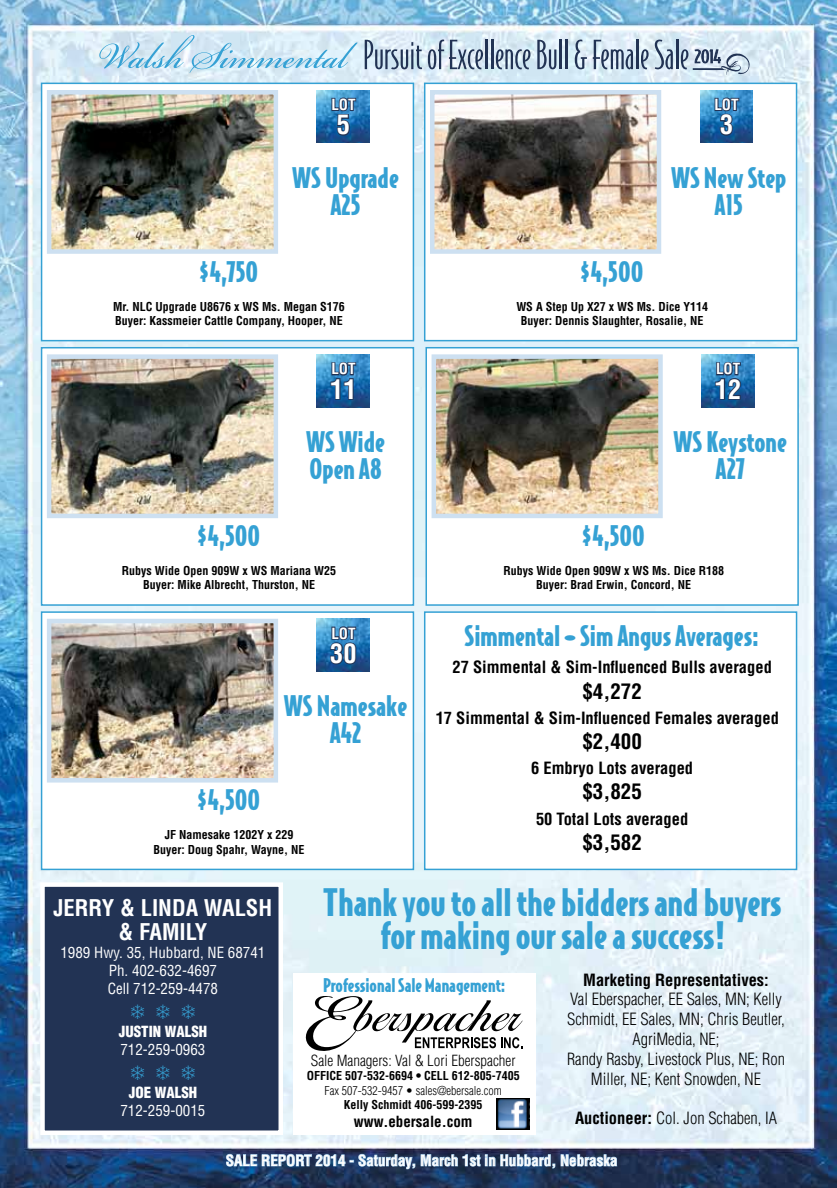
<style>
.page{position:relative;width:837px;height:1188px;background:#fff}
.page>*{position:absolute;margin:0;border:0;box-sizing:border-box;transform-origin:0 0}
.t1{font:900 36px/33px "Bodega Sans";color:#35a1d4;text-align:center}
.t2{font:900 27px/27px "Bodega Sans";color:#35a1d4;text-align:center}
.t3{font:700 condensed 26.25px "Helvetica";color:#fff}
.t4{font:700 condensed 22.5px/24px "Helvetica";color:#fff;text-align:center}
.t5{font:700 condensed 21px "Helvetica";color:#000}
.t6{font:900 18px "Bodega Sans";color:#35a1d4}
.t7{font:300 condensed 16.5px/19.8px "Helvetica";color:#000;text-align:center}
.t8{font:700 condensed 16.5px "Helvetica";color:#000}
.t9{font:condensed 15px/18px "Helvetica";color:#fff;text-align:center}
.t10{font:700 condensed 15px "Helvetica";color:#fff}
.t11{font:300 condensed 15px "Helvetica";color:#000}
.t12{font:900 condensed 15px "Helvetica";color:#fff}
.t13{font:700 condensed 15px "Helvetica";color:#000}
.t14{font:700 condensed 12px/14.4px "Helvetica";color:#000;text-align:center}
.t15{font:300 condensed 12px "Helvetica";color:#000}
.s1{font-weight:700}
</style>
<div class="page">
<img style="left:0;top:0;width:837px;height:1188px">
<svg style="left:226px;top:1148px;width:392px;height:32px"></svg>
<div style="left:41px;top:83px;width:373px;height:258px;background:#fff;border:2px solid #35a1d4"></div>
<img style="left:52px;top:95px;width:221px;height:154px">
<div style="left:47px;top:90px;width:231px;height:164px;border:4px solid #cde0f1"></div>
<img style="left:317px;top:90px;width:53px;height:53px">
<svg style="left:331px;top:97px;width:26px;height:40px"></svg>
<div style="left:424px;top:83px;width:373px;height:258px;background:#fff;border:2px solid #35a1d4"></div>
<img style="left:435px;top:95px;width:221px;height:154px">
<div style="left:430px;top:90px;width:231px;height:164px;border:4px solid #cde0f1"></div>
<img style="left:700px;top:90px;width:53px;height:53px">
<svg style="left:714px;top:97px;width:26px;height:40px"></svg>
<div style="left:41px;top:347px;width:373px;height:259px;background:#fff;border:2px solid #35a1d4"></div>
<img style="left:52px;top:359px;width:221px;height:154px">
<div style="left:47px;top:354px;width:231px;height:164px;border:4px solid #cde0f1"></div>
<img style="left:317px;top:354px;width:53px;height:53px">
<svg style="left:330px;top:361px;width:27px;height:40px"></svg>
<div style="left:424px;top:611px;width:373px;height:259px;background:#fff;border:2px solid #35a1d4"></div>
<div style="left:293px;top:973px;width:242px;height:161px;background:#fff"></div>
<svg style="left:306px;top:996px;width:217px;height:55px"></svg>
<img style="left:497px;top:1099px;width:32px;height:31px">
<div style="left:40px;top:882px;width:243px;height:253px;background:#223354;border:4px solid #fff"></div>
<svg style="left:99px;top:35px;width:259px;height:38px"></svg>
<svg style="left:365px;top:40px;width:57px;height:29px"></svg>
<svg style="left:428px;top:40px;width:55px;height:29px"></svg>
<hr style="left:485px;top:40px;width:3px;height:29px;background:#223354">
<hr style="left:491px;top:40px;width:2px;height:29px;background:#223354">
<svg style="left:496px;top:49px;width:34px;height:20px"></svg>
<svg style="left:537px;top:40px;width:19px;height:29px"></svg>
<hr style="left:559px;top:40px;width:3px;height:29px;background:#223354">
<hr style="left:565px;top:40px;width:2px;height:29px;background:#223354">
<svg style="left:575px;top:40px;width:12px;height:29px"></svg>
<svg style="left:593px;top:40px;width:40px;height:29px"></svg>
<hr style="left:636px;top:40px;width:2px;height:29px;background:#223354">
<svg style="left:641px;top:49px;width:8px;height:20px"></svg>
<svg style="left:655px;top:40px;width:18px;height:29px"></svg>
<hr style="left:676px;top:40px;width:2px;height:29px;background:#223354">
<svg style="left:681px;top:49px;width:69px;height:26px"></svg>
<div style="left:41px;top:611px;width:373px;height:259px;background:#fff;border:2px solid #35a1d4"></div>
<img style="left:52px;top:624px;width:221px;height:154px">
<div style="left:47px;top:619px;width:231px;height:164px;border:4px solid #cde0f1"></div>
<img style="left:317px;top:619px;width:53px;height:53px">
<svg style="left:329px;top:625px;width:28px;height:40px"></svg>
<div style="left:425px;top:347px;width:374px;height:259px;background:#fff;border:2px solid #35a1d4"></div>
<img style="left:437px;top:359px;width:221px;height:154px">
<div style="left:432px;top:354px;width:231px;height:164px;border:4px solid #cde0f1"></div>
<img style="left:702px;top:354px;width:52px;height:53px">
<svg style="left:714px;top:361px;width:28px;height:40px"></svg>
<p class="t10" style="left:331px;top:95px;width:26px">LOT</p>
<h3 class="t3" style="left:337px;top:109px;width:15px">5</h3>
<h2 class="t2" style="left:292px;top:163px;width:108px">WS Upgrade<br>A25</h2>
<h2 class="t2" style="left:200px;top:257px;width:60px">$4,750</h2>
<p class="t14" style="left:113px;top:299px;width:233px;text-align:left">Mr. NLC Upgrade U8676 x WS Ms. Megan S176<br>Buyer: Kassmeier Cattle Company, Hooper, NE</p>
<p class="t10" style="left:331px;top:360px;width:26px">LOT</p>
<h3 class="t3" style="left:330px;top:373px;width:28px">11</h3>
<h2 class="t2" style="left:306px;top:427px;width:81px;text-align:left">WS Wide<br>Open A8</h2>
<h2 class="t2" style="left:198px;top:521px;width:64px">$4,500</h2>
<p class="t14" style="left:122px;top:563px;width:216px">Rubys Wide Open 909W x WS Mariana W25<br>Buyer: Mike Albrecht, Thurston, NE</p>
<p class="t10" style="left:331px;top:624px;width:26px">LOT</p>
<h3 class="t3" style="left:330px;top:638px;width:28px">30</h3>
<h2 class="t2" style="left:284px;top:691px;width:125px">WS Namesake<br>A42</h2>
<h2 class="t2" style="left:198px;top:785px;width:64px">$4,500</h2>
<p class="t14" style="left:154px;top:828px;width:152px">JF Namesake 1202Y x 229<br>Buyer: Doug Spahr, Wayne, NE</p>
<p class="t10" style="left:714px;top:95px;width:26px">LOT</p>
<h3 class="t3" style="left:720px;top:109px;width:15px">3</h3>
<h2 class="t2" style="left:671px;top:163px;width:117px">WS New Step<br>A15</h2>
<h2 class="t2" style="left:581px;top:257px;width:64px">$4,500</h2>
<p class="t14" style="left:516px;top:299px;width:193px">WS A Step Up X27 x WS Ms. Dice Y114<br>Buyer: Dennis Slaughter, Rosalie, NE</p>
<p class="t10" style="left:716px;top:360px;width:26px">LOT</p>
<h3 class="t3" style="left:715px;top:373px;width:28px">12</h3>
<h2 class="t2" style="left:674px;top:427px;width:115px">WS Keystone<br>A27</h2>
<h2 class="t2" style="left:582px;top:521px;width:64px">$4,500</h2>
<p class="t14" style="left:503px;top:563px;width:222px">Rubys Wide Open 909W x WS Ms. Dice R188<br>Buyer: Brad Erwin, Concord, NE</p>
<h2 class="t2" style="left:465px;top:621px;width:296px">Simmental • Sim Angus Averages:</h2>
<h3 class="t8" style="left:452px;top:657px;width:321px">27 Simmental &amp; Sim-Influenced Bulls averaged</h3>
<h3 class="t5" style="left:582px;top:678px;width:61px">$4,272</h3>
<h3 class="t8" style="left:436px;top:708px;width:345px">17 Simmental &amp; Sim-Influenced Females averaged</h3>
<h3 class="t5" style="left:582px;top:729px;width:61px">$2,400</h3>
<h3 class="t8" style="left:531px;top:758px;width:164px">6 Embryo Lots averaged</h3>
<h3 class="t5" style="left:582px;top:779px;width:61px">$3,825</h3>
<h3 class="t8" style="left:536px;top:809px;width:154px">50 Total Lots averaged</h3>
<h3 class="t5" style="left:582px;top:829px;width:61px">$3,582</h3>
<h3 class="t4" style="left:54px;top:896px;width:220px">JERRY &amp; LINDA WALSH &amp; FAMILY</h3>
<p class="t9" style="left:60px;top:943px;width:206px">1989 Hwy. 35, Hubbard, NE 68741<br>Ph. 402-632-4697<br>Cell 712-259-4478</p>
<p class="t12" style="left:119px;top:1022px;width:90px">JUSTIN WALSH</p>
<p class="t9" style="left:120px;top:1041px;width:86px">712-259-0963</p>
<p class="t12" style="left:129px;top:1084px;width:70px">JOE WALSH</p>
<p class="t9" style="left:120px;top:1102px;width:86px">712-259-0015</p>
<h1 class="t1" style="left:323px;top:885px;width:460px">Thank you to all the bidders and buyers for making our sale a success!</h1>
<h3 class="t6" style="left:323px;top:973px;width:184px">Professional Sale Management:</h3>
<p class="t11" style="left:311px;top:1052px;width:206px">Sale Managers: Val &amp; Lori Eberspacher</p>
<p class="t14" style="left:307px;top:1069px;width:215px">OFFICE 507-532-6694 • CELL 612-805-7405</p>
<p class="t15" style="left:325px;top:1083px;width:179px">Fax 507-532-9457 • sales@ebersale.com</p>
<p class="t14" style="left:344px;top:1098px;width:140px">Kelly Schmidt 406-599-2395</p>
<p class="t13" style="left:354px;top:1113px;width:120px">www.ebersale.com</p>
<h3 class="t8" style="left:583px;top:970px;width:187px">Marketing Representatives:</h3>
<h3 class="t7" style="left:567px;top:989px;width:220px">Val Eberspacher, EE Sales, MN; Kelly<br>Schmidt, EE Sales, MN; Chris Beutler,<br>AgriMedia, NE;<br>Randy Rasby, Livestock Plus, NE; Ron<br>Miller, NE; Kent Snowden, NE</h3>
<h3 class="t7" style="left:575px;top:1108px;width:204px"><span class="s1">Auctioneer:</span> Col. Jon Schaben, IA</h3>
<p class="t10" style="left:226px;top:1151px;width:393px">SALE REPORT 2014 - Saturday, March 1st in Hubbard, Nebraska</p>
</div>
